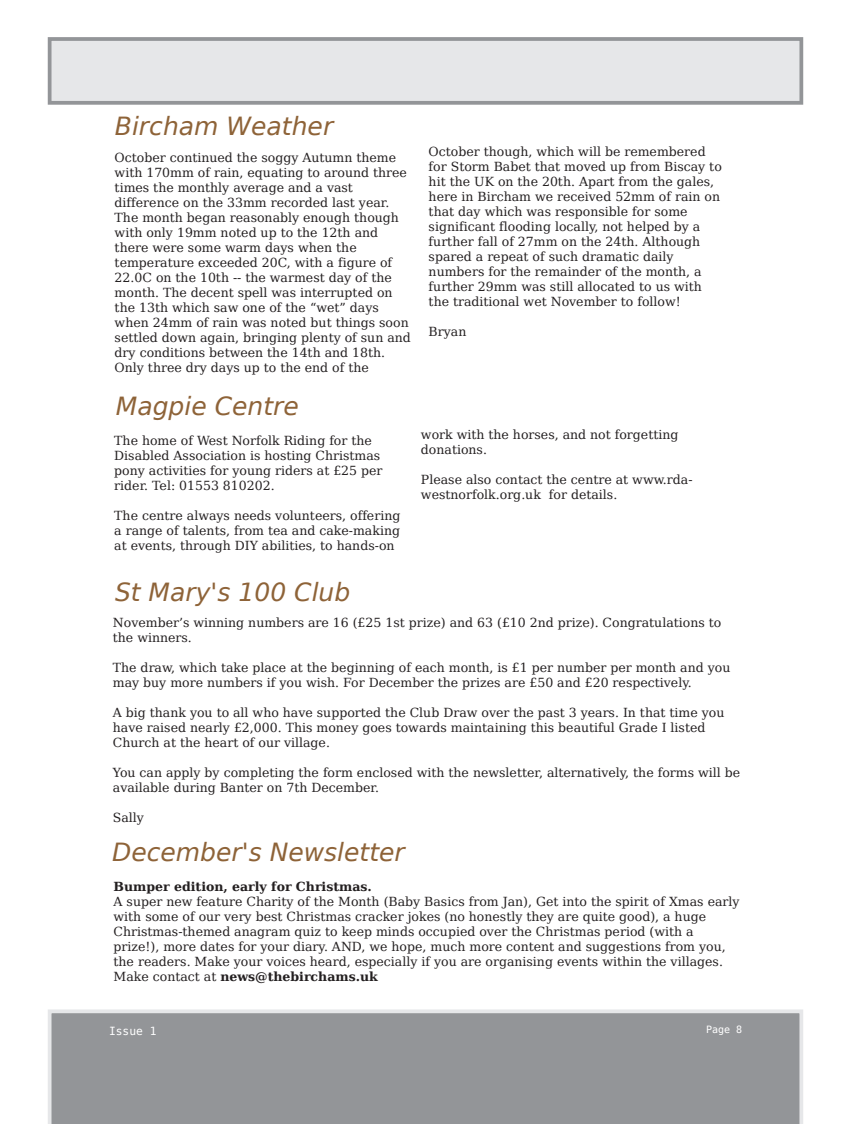
<style>
.page{position:relative;width:851px;height:1124px;background:#fff}
.page>*{position:absolute;margin:0;border:0;box-sizing:border-box;transform-origin:0 0}
.t1{font:italic 25px "Bitstream Vera Sans";color:#8e6338}
.t2{font:12.5px/15px "Bitstream Vera Serif";color:#231f20}
.t3{font:700 12.5px "Bitstream Vera Serif";color:#231f20}
.t4{font:11.25px "Bitstream Vera Sans Mono";color:#fff}
.t5{font:10px "Bitstream Vera Sans Mono";color:#fff}
.s1{font-weight:700}
</style>
<div class="page">
<div style="left:48px;top:1009px;width:755px;height:114px;background:#939598"></div>
<div style="left:50px;top:39px;width:751px;height:64px;background:#e6e7e9"></div>
<div style="left:48px;top:37px;width:755px;height:68px;border:4px solid #939598"></div>
<h1 class="t1" style="left:115px;top:112px;width:220px">Bircham Weather</h1>
<p class="t2" style="left:115px;top:150px;width:298px">October continued the soggy Autumn theme with 170mm of rain, equating to around three times the monthly average and a vast difference on the 33mm recorded last year.<br>The month began reasonably enough though with only 19mm noted up to the 12th and there were some warm days when the temperature exceeded 20C, with a figure of 22.0C on the 10th -- the warmest day of the month. The decent spell was interrupted on the 13th which saw one of the “wet” days when 24mm of rain was noted but things soon settled down again, bringing plenty of sun and dry conditions between the 14th and 18th.<br>Only three dry days up to the end of the</p>
<p class="t2" style="left:428px;top:144px;width:294px">October though, which will be remembered for Storm Babet that moved up from Biscay to hit the UK on the 20th. Apart from the gales, here in Bircham we received 52mm of rain on that day which was responsible for some significant flooding locally, not helped by a further fall of 27mm on the 24th. Although spared a repeat of such dramatic daily numbers for the remainder of the month, a further 29mm was still allocated to us with the traditional wet November to follow!</p>
<p class="t2" style="left:428px;top:324px;width:39px">Bryan</p>
<h1 class="t1" style="left:116px;top:392px;width:185px">Magpie Centre</h1>
<p class="t2" style="left:114px;top:432px;width:270px">The home of West Norfolk Riding for the Disabled Association is hosting Christmas pony activities for young riders at £25 per rider. Tel: 01553 810202.</p>
<p class="t2" style="left:114px;top:507px;width:287px;text-align:justify">The centre always needs volunteers, offering a range of talents, from tea and cake-making at events, through DIY abilities, to hands-on</p>
<h1 class="t1" style="left:115px;top:578px;width:237px">St Mary's 100 Club</h1>
<p class="t2" style="left:421px;top:427px;width:259px">work with the horses, and not forgetting donations.</p>
<p class="t2" style="left:421px;top:472px;width:273px">Please also contact the centre at www.rda&shy;westnorfolk.org.uk for details.</p>
<p class="t2" style="left:113px;top:614px;width:610px">November’s winning numbers are 16 (£25 1st prize) and 63 (£10 2nd prize). Congratulations to the winners.</p>
<p class="t2" style="left:113px;top:659px;width:619px">The draw, which take place at the beginning of each month, is £1 per number per month and you may buy more numbers if you wish. For December the prizes are £50 and £20 respectively.</p>
<p class="t2" style="left:113px;top:704px;width:613px">A big thank you to all who have supported the Club Draw over the past 3 years. In that time you have raised nearly £2,000. This money goes towards maintaining this beautiful Grade I listed<br>Church at the heart of our village.</p>
<p class="t2" style="left:113px;top:764px;width:628px">You can apply by completing the form enclosed with the newsletter, alternatively, the forms will be available during Banter on 7th December.</p>
<p class="t2" style="left:113px;top:809px;width:33px">Sally</p>
<h1 class="t1" style="left:112px;top:837px;width:294px">December's Newsletter</h1>
<p class="t3" style="left:113px;top:879px;width:260px">Bumper edition, early for Christmas.</p>
<p class="t2" style="left:113px;top:894px;width:627px">A super new feature Charity of the Month (Baby Basics from Jan), Get into the spirit of Xmas early with some of our very best Christmas cracker jokes (no honestly they are quite good), a huge Christmas-themed anagram quiz to keep minds occupied over the Christmas period (with a prize!), more dates for your diary. AND, we hope, much more content and suggestions from you, the readers. Make your voices heard, especially if you are organising events within the villages.<br>Make contact at <span class="s1">news@thebirchams.uk</span></p>
<p class="t4" style="left:109px;top:1024px;width:49px">Issue 1</p>
<p class="t5" style="left:706px;top:1023px;width:38px">Page 8</p>
</div>
